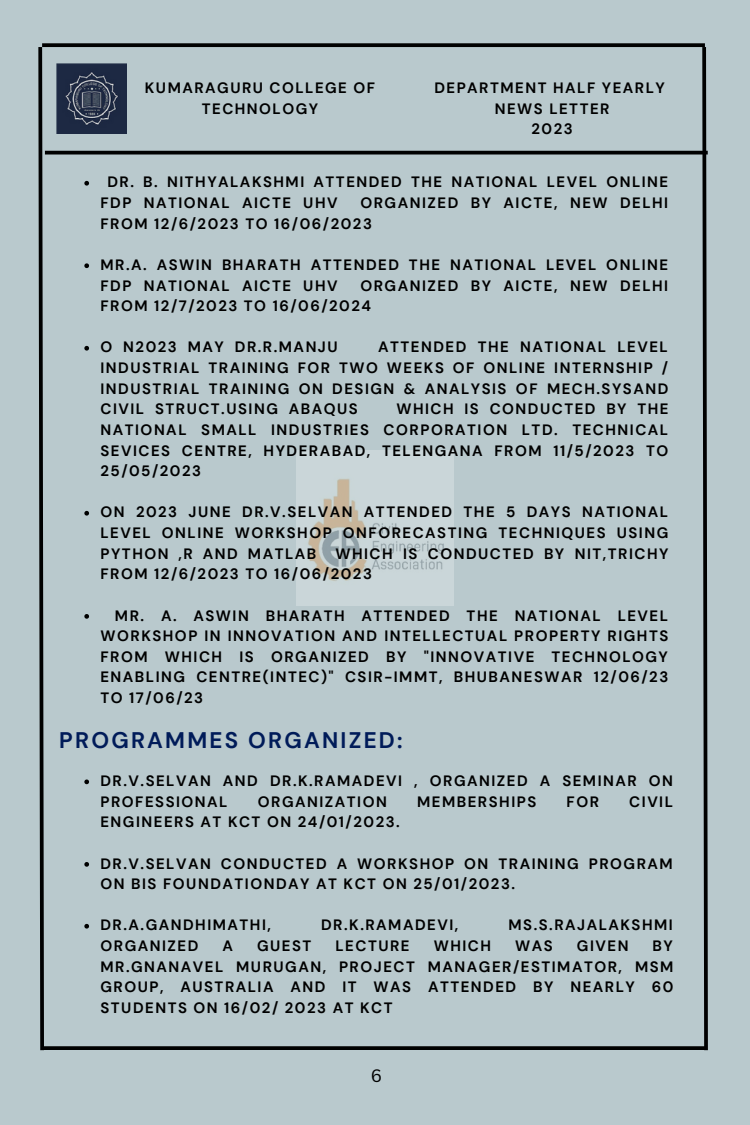
<style>
.page{position:relative;width:750px;height:1125px;background:#b9c9cd}
.page>*{position:absolute;margin:0;border:0;box-sizing:border-box;transform-origin:0 0}
.t1{font:700 22.5px "DM Sans";letter-spacing:.1em;color:#001b59}
.t2{font:17.5px "Canva Sans";color:#000}
.t3{font:700 15px/20.6px "DM Sans";letter-spacing:.1em;color:#000}
</style>
<div class="page">
<svg style="left:46px;top:43px;width:654px;height:4px;background:#0d0e0f"></svg>
<svg style="left:38px;top:43px;width:8px;height:1008px"></svg>
<svg style="left:44px;top:1046px;width:656px;height:4px;background:#0b0c0c"></svg>
<svg style="left:700px;top:43px;width:8px;height:1008px"></svg>
<svg style="left:45px;top:151px;width:663px;height:4px;background:#161819"></svg>
<img style="left:57px;top:64px;width:69px;height:69px">
<img style="left:296px;top:451px;width:157px;height:155px">
<svg style="left:84px;top:181px;width:5px;height:5px"></svg>
<svg style="left:84px;top:263px;width:5px;height:5px"></svg>
<svg style="left:84px;top:346px;width:5px;height:5px"></svg>
<svg style="left:84px;top:511px;width:5px;height:5px"></svg>
<svg style="left:84px;top:614px;width:5px;height:5px"></svg>
<svg style="left:84px;top:780px;width:5px;height:4px"></svg>
<svg style="left:84px;top:862px;width:5px;height:5px"></svg>
<svg style="left:84px;top:924px;width:5px;height:5px"></svg>
<p class="t3" style="left:145px;top:77px;width:232px;text-align:center">KUMARAGURU COLLEGE OF<br>TECHNOLOGY</p>
<p class="t3" style="left:434px;top:77px;width:232px">DEPARTMENT HALF YEARLY</p>
<p class="t3" style="left:495px;top:98px;width:116px">NEWS LETTER</p>
<p class="t3" style="left:532px;top:119px;width:43px">2023</p>
<p class="t3" style="left:100px;top:172px;width:569px;text-indent:7px">DR. B. NITHYALAKSHMI ATTENDED THE NATIONAL LEVEL ONLINE<br>FDP NATIONAL AICTE UHV</p>
<p class="t3" style="left:100px;top:193px;width:569px;text-indent:260px">ORGANIZED BY AICTE, NEW DELHI<br>FROM 12/6/2023 TO 16/06/2023</p>
<p class="t3" style="left:100px;top:255px;width:569px">MR.A. ASWIN BHARATH ATTENDED THE NATIONAL LEVEL ONLINE<br>FDP NATIONAL AICTE UHV</p>
<p class="t3" style="left:100px;top:275px;width:569px;text-indent:260px">ORGANIZED BY AICTE, NEW DELHI<br>FROM 12/7/2023 TO 16/06/2024</p>
<p class="t3" style="left:100px;top:337px;width:239px">O N2023 MAY DR.R.MANJU</p>
<p class="t3" style="left:100px;top:337px;width:569px;text-align:justify;text-indent:278px">ATTENDED THE NATIONAL LEVEL INDUSTRIAL TRAINING FOR TWO WEEKS OF ONLINE INTERNSHIP / INDUSTRIAL TRAINING ON DESIGN &amp; ANALYSIS OF MECH.SYSAND CIVIL STRUCT.USING ABAQUS</p>
<p class="t3" style="left:100px;top:399px;width:570px;text-align:justify;text-indent:296px">WHICH IS CONDUCTED BY THE NATIONAL SMALL INDUSTRIES CORPORATION LTD. TECHNICAL SEVICES CENTRE, HYDERABAD, TELENGANA FROM 11/5/2023 TO 25/05/2023</p>
<p class="t3" style="left:100px;top:502px;width:569px;text-align:justify">ON 2023 JUNE DR.V.SELVAN ATTENDED THE 5 DAYS NATIONAL LEVEL ONLINE WORKSHOP ONFORECASTING TECHNIQUES USING PYTHON ,R AND MATLAB</p>
<p class="t3" style="left:100px;top:543px;width:569px;text-indent:235px">WHICH IS CONDUCTED BY NIT,TRICHY<br>FROM 12/6/2023 TO 16/06/2023</p>
<p class="t3" style="left:100px;top:605px;width:569px;text-align:justify;text-indent:14px">MR. A. ASWIN BHARATH ATTENDED THE NATIONAL LEVEL WORKSHOP IN INNOVATION AND INTELLECTUAL PROPERTY RIGHTS FROM WHICH IS ORGANIZED BY "INNOVATIVE TECHNOLOGY ENABLING CENTRE(INTEC)" CSIR-IMMT, BHUBANESWAR 12/06/23<br>TO 17/06/23</p>
<p class="t1" style="left:59px;top:726px;width:345px">PROGRAMMES ORGANIZED:</p>
<p class="t3" style="left:100px;top:771px;width:574px">DR.V.SELVAN AND DR.K.RAMADEVI , ORGANIZED A SEMINAR ON<br>PROFESSIONAL</p>
<p class="t3" style="left:258px;top:791px;width:131px">ORGANIZATION</p>
<p class="t3" style="left:417px;top:791px;width:121px">MEMBERSHIPS</p>
<p class="t3" style="left:567px;top:791px;width:34px">FOR</p>
<p class="t3" style="left:629px;top:791px;width:45px">CIVIL</p>
<p class="t3" style="left:100px;top:812px;width:301px">ENGINEERS AT KCT ON 24/01/2023.</p>
<p class="t3" style="left:100px;top:853px;width:574px">DR.V.SELVAN CONDUCTED A WORKSHOP ON TRAINING PROGRAM<br>ON BIS FOUNDATIONDAY AT KCT ON 25/01/2023.</p>
<p class="t3" style="left:100px;top:915px;width:172px">DR.A.GANDHIMATHI,</p>
<p class="t3" style="left:321px;top:915px;width:139px">DR.K.RAMADEVI,</p>
<p class="t3" style="left:508px;top:915px;width:166px">MS.S.RAJALAKSHMI</p>
<p class="t3" style="left:100px;top:936px;width:99px">ORGANIZED</p>
<p class="t3" style="left:223px;top:936px;width:12px">A</p>
<p class="t3" style="left:257px;top:936px;width:56px">GUEST</p>
<p class="t3" style="left:336px;top:936px;width:76px">LECTURE</p>
<p class="t3" style="left:434px;top:936px;width:59px">WHICH</p>
<p class="t3" style="left:515px;top:936px;width:39px">WAS</p>
<p class="t3" style="left:577px;top:936px;width:53px">GIVEN</p>
<p class="t3" style="left:100px;top:936px;width:574px;text-align:justify;text-indent:552px">BY MR.GNANAVEL MURUGAN, PROJECT MANAGER/ESTIMATOR, MSM GROUP, AUSTRALIA AND IT WAS ATTENDED BY NEARLY 60<br>STUDENTS ON 16/02/ 2023 AT KCT</p>
<p class="t2" style="left:371px;top:1063px;width:13px">6</p>
</div>
